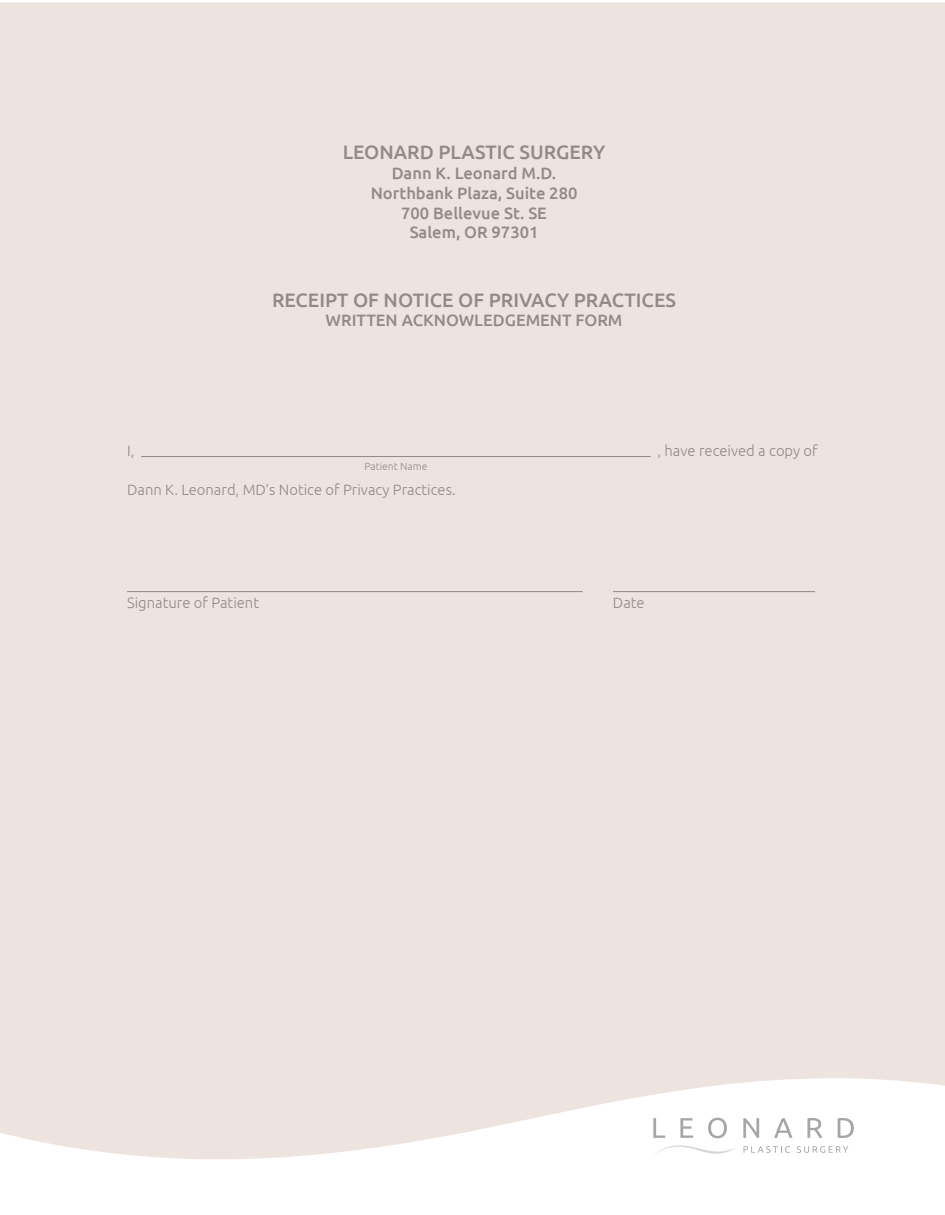
<style>
.page{position:relative;width:945px;height:1215px;background:#fff}
.page>*{position:absolute;margin:0;border:0;box-sizing:border-box;transform-origin:0 0}
.t1{font:500 19.5px "Ubuntu";color:#938988}
.t2{font:500 16.5px/19.8px "Ubuntu";color:#938988;text-align:center}
.t3{font:300 15px "Ubuntu";color:#938988}
.t4{font:300 10.5px "Ubuntu";color:#938988}
</style>
<div class="page">
<div style="left:0;top:2px;width:945px;height:1158px;background:#eee4df"></div>
<svg style="left:653px;top:1118px;width:12px;height:20px"></svg>
<svg style="left:680px;top:1118px;width:13px;height:20px"></svg>
<svg style="left:708px;top:1118px;width:19px;height:20px"></svg>
<svg style="left:743px;top:1118px;width:16px;height:20px"></svg>
<svg style="left:774px;top:1118px;width:19px;height:20px"></svg>
<svg style="left:807px;top:1118px;width:15px;height:20px"></svg>
<svg style="left:838px;top:1118px;width:16px;height:20px"></svg>
<svg style="left:744px;top:1146px;width:46px;height:7px"></svg>
<svg style="left:797px;top:1146px;width:51px;height:7px"></svg>
<svg style="left:654px;top:1145px;width:81px;height:10px"></svg>
<hr style="left:127px;top:591px;width:456px;height:1px;background:#938988">
<hr style="left:613px;top:591px;width:202px;height:1px;background:#938988">
<hr style="left:141px;top:456px;width:510px;height:1px;background:#938988">
<p class="t1" style="left:343px;top:140px;width:264px">LEONARD PLASTIC SURGERY</p>
<p class="t2" style="left:371px;top:163px;width:208px">Dann K. Leonard M.D.<br>Northbank Plaza, Suite 280<br>700 Bellevue St. SE<br>Salem, OR 97301</p>
<p class="t1" style="left:272px;top:287px;width:405px">RECEIPT OF NOTICE OF PRIVACY PRACTICES</p>
<p class="t2" style="left:326px;top:310px;width:298px">WRITTEN ACKNOWLEDGEMENT FORM</p>
<p class="t3" style="left:127px;top:442px;width:9px">I,</p>
<p class="t3" style="left:657px;top:442px;width:162px">, have received a copy of</p>
<p class="t3" style="left:127px;top:481px;width:330px">Dann K. Leonard, MD’s Notice of Privacy Practices.</p>
<p class="t4" style="left:364px;top:460px;width:64px">Patient Name</p>
<p class="t3" style="left:127px;top:594px;width:133px">Signature of Patient</p>
<p class="t3" style="left:613px;top:594px;width:33px">Date</p>
</div>
